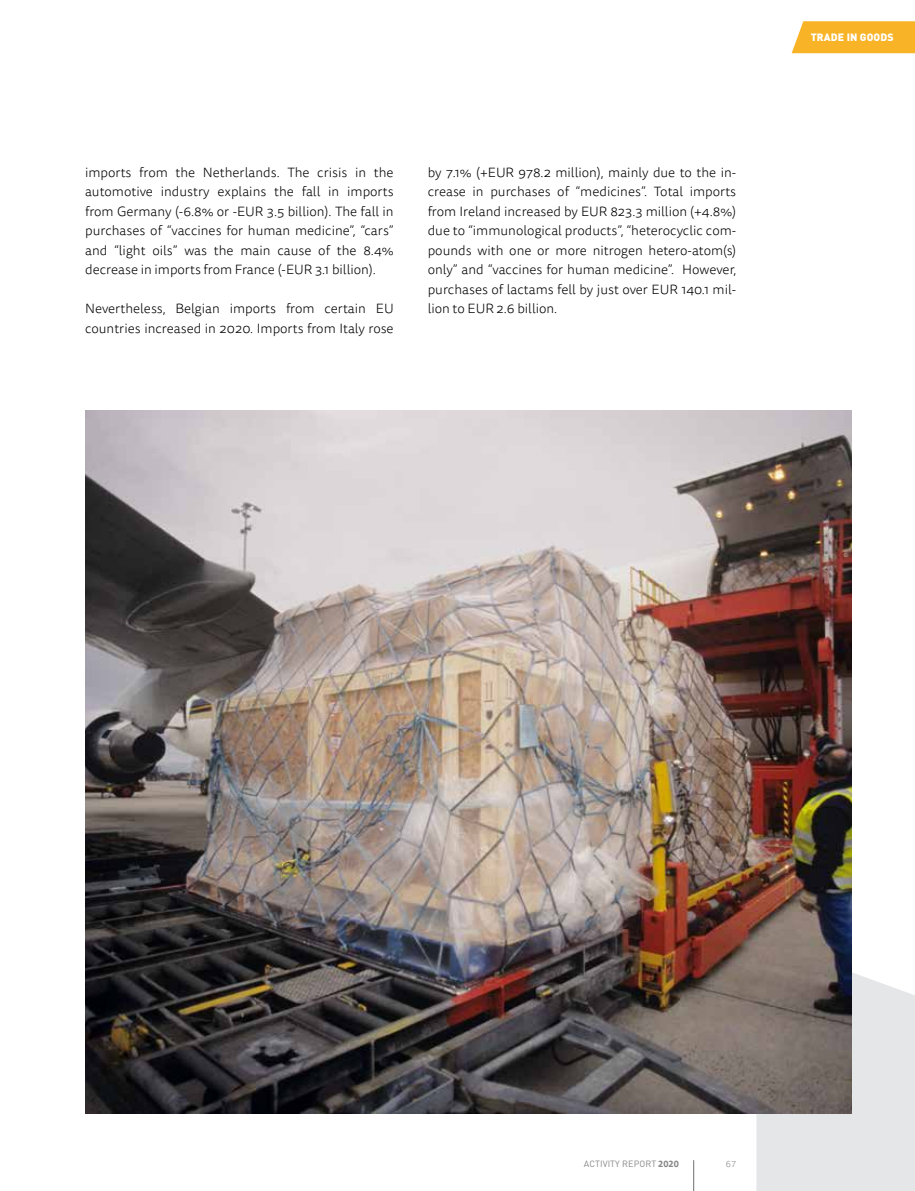
<style>
.page{position:relative;width:915px;height:1191px;background:#fff}
.page>*{position:absolute;margin:0;border:0;box-sizing:border-box;transform-origin:0 0}
.t1{font:300 13.5px/19.5px "Tisa Sans Pro";color:#000;text-align:justify}
.t2{font:900 10.5px "DINOT";letter-spacing:.01em;color:#fff}
.t3{font:9px "DINOT";letter-spacing:.01em;color:#878787}
.t4{font:300 9px "Tisa Sans Pro";color:#878787}
.s1{font-family:"Tisa Sans Pro";font-weight:700}
</style>
<div class="page">
<hr style="left:693px;top:1160px;width:1px;height:31px;background:#706f6f">
<svg style="left:756px;top:937px;width:158px;height:254px"></svg>
<img style="left:85px;top:411px;width:765px;height:702px">
<svg style="left:791px;top:21px;width:123px;height:32px"></svg>
<p class="t1" style="left:85px;top:163px;width:310px">imports from the Netherlands. The crisis in the automotive industry explains the fall in imports from Germany (-6.8% or -EUR 3.5 billion). The fall in purchases of “vaccines for human medicine”, “cars” and “light oils” was the main cause of the 8.4% decrease in imports from France (-EUR 3.1 billion).</p>
<p class="t1" style="left:85px;top:299px;width:310px">Nevertheless, Belgian imports from certain EU countries increased in 2020. Imports from Italy rose</p>
<p class="t1" style="left:427px;top:163px;width:310px">by 7.1% (+EUR 978.2 million), mainly due to the in&shy;crease in purchases of “medicines”. Total imports from Ireland increased by EUR 823.3 million (+4.8%) due to “immunological products”, “heterocyclic com&shy;pounds with one or more nitrogen hetero-atom(s) only” and “vaccines for human medicine”. However, purchases of lactams fell by just over EUR 140.1 mil&shy;lion to EUR 2.6 billion.</p>
<p class="t2" style="left:810px;top:30px;width:84px">TRADE IN GOODS</p>
<p class="t3" style="left:583px;top:1157px;width:96px">ACTIVITY REPORT <span class="s1">2020</span></p>
<p class="t4" style="left:725px;top:1158px;width:12px">67</p>
</div>
